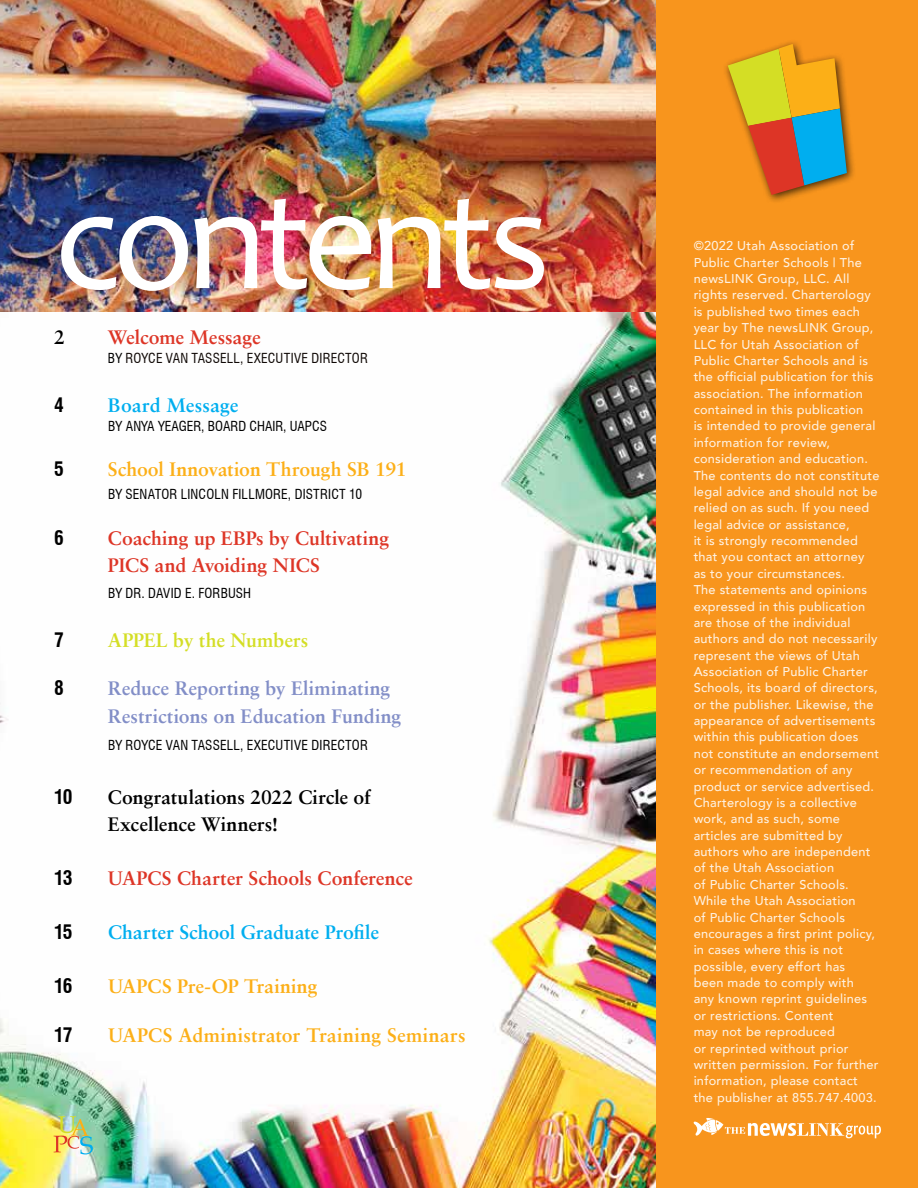
<style>
.page{position:relative;width:918px;height:1188px;background:#fff}
.page>*{position:absolute;margin:0;border:0;box-sizing:border-box;transform-origin:0 0}
.t1{font:148.5px "Candara";letter-spacing:-.06em;color:#fff}
.t2{font:700 19.5px/27.2px "Sabon LT Pro";color:#dd3526}
.t3{font:700 19.5px "Sabon LT Pro";letter-spacing:.01em;color:#fcaf17}
.t4{font:700 19.5px/27.2px "Sabon LT Pro";color:#828ec7}
.t5{font:700 19.5px/27.2px "Sabon LT Pro";color:#000}
.t6{font:700 19.5px "Sabon LT Pro";color:#00aeef}
.t7{font:700 19.5px "Sabon LT Pro";color:#d4de25}
.t8{font:700 condensed 19.5px "Swiss 721 BT";letter-spacing:-.045em;color:#000}
.t9{font:condensed 13.5px "Swiss 721 BT";letter-spacing:.01em;color:#000}
.t10{font:condensed 13.5px "Swiss 721 BT";letter-spacing:.015em;color:#100906}
.t11{font:500 12.75px/16.4px "Avenir";letter-spacing:.02em;color:#fff}
.s1{color:#000}
</style>
<div class="page">
<img style="left:0;top:311px;width:657px;height:877px">
<img style="left:0;top:0;width:657px;height:311px">
<div style="left:657px;top:0;width:261px;height:1188px;background:#f8951d"></div>
<div style="left:723px;top:39px;width:134px;height:165px;background:#000;opacity:.75"></div>
<svg style="left:728px;top:44px;width:119px;height:151px"></svg>
<svg style="left:54px;top:1116px;width:39px;height:38px"></svg>
<svg style="left:694px;top:1118px;width:187px;height:20px"></svg>
<h1 class="t1" style="left:54px;top:147px;width:498px">contents</h1>
<h2 class="t5" style="left:54px;top:323px;width:12px">2</h2>
<h2 class="t2" style="left:108px;top:323px;width:154px">Welcome Message</h2>
<p class="t10" style="left:108px;top:350px;width:261px"><span class="s1">BY</span> ROYCE VAN TASSELL, EXECUTIVE DIRECTOR</p>
<h2 class="t8" style="left:54px;top:393px;width:11px">4</h2>
<h2 class="t6" style="left:108px;top:393px;width:132px">Board Message</h2>
<p class="t9" style="left:108px;top:418px;width:221px">BY ANYA YEAGER, BOARD CHAIR, UAPCS</p>
<h2 class="t8" style="left:54px;top:458px;width:11px">5</h2>
<h2 class="t3" style="left:108px;top:457px;width:300px">School Innovation Through SB 191</h2>
<p class="t9" style="left:108px;top:486px;width:256px">BY SENATOR LINCOLN FILLMORE, DISTRICT 10</p>
<h2 class="t8" style="left:54px;top:526px;width:11px">6</h2>
<h2 class="t2" style="left:108px;top:524px;width:283px">Coaching up EBPs by Cultivating<br>PICS and Avoiding NICS</h2>
<p class="t9" style="left:108px;top:585px;width:145px">BY DR. DAVID E. FORBUSH</p>
<h2 class="t8" style="left:54px;top:628px;width:11px">7</h2>
<h2 class="t7" style="left:108px;top:628px;width:202px">APPEL by the Numbers</h2>
<h2 class="t8" style="left:54px;top:677px;width:11px">8</h2>
<h2 class="t4" style="left:108px;top:675px;width:295px">Reduce Reporting by Eliminating<br>Restrictions on Education Funding</h2>
<p class="t9" style="left:108px;top:737px;width:261px">BY ROYCE VAN TASSELL, EXECUTIVE DIRECTOR</p>
<h2 class="t8" style="left:54px;top:785px;width:20px">10</h2>
<h2 class="t5" style="left:108px;top:783px;width:264px">Congratulations 2022 Circle of<br>Excellence Winners!</h2>
<h2 class="t8" style="left:54px;top:866px;width:20px">13</h2>
<h2 class="t2" style="left:108px;top:864px;width:306px">UAPCS Charter Schools Conference</h2>
<h2 class="t8" style="left:54px;top:921px;width:20px">15</h2>
<h2 class="t6" style="left:108px;top:920px;width:273px">Charter School Graduate Profile</h2>
<h2 class="t8" style="left:54px;top:975px;width:20px">16</h2>
<h2 class="t3" style="left:108px;top:974px;width:211px">UAPCS Pre-OP Training</h2>
<h2 class="t8" style="left:54px;top:1023px;width:20px">17</h2>
<h2 class="t3" style="left:108px;top:1023px;width:359px">UAPCS Administrator Training Seminars</h2>
<p class="t11" style="left:694px;top:237px;width:187px">©2022 Utah Association of<br>Public Charter Schools | The newsLINK Group, LLC. All rights reserved. Charterology is published two times each year by The newsLINK Group,<br>LLC for Utah Association of<br>Public Charter Schools and is the official publication for this association. The information contained in this publication<br>is intended to provide general information for review, consideration and education.<br>The contents do not constitute legal advice and should not be relied on as such. If you need legal advice or assistance,<br>it is strongly recommended that you contact an attorney as to your circumstances.<br>The statements and opinions expressed in this publication are those of the individual authors and do not necessarily represent the views of Utah<br>Association of Public Charter<br>Schools, its board of directors, or the publisher. Likewise, the appearance of advertisements within this publication does not constitute an endorsement or recommendation of any product or service advertised.<br>Charterology is a collective work, and as such, some articles are submitted by authors who are independent of the Utah Association<br>of Public Charter Schools.<br>While the Utah Association<br>of Public Charter Schools encourages a first print policy, in cases where this is not possible, every effort has<br>been made to comply with<br>any known reprint guidelines or restrictions. Content<br>may not be reproduced<br>or reprinted without prior written permission. For further information, please contact the publisher at 855.747.4003.</p>
</div>
